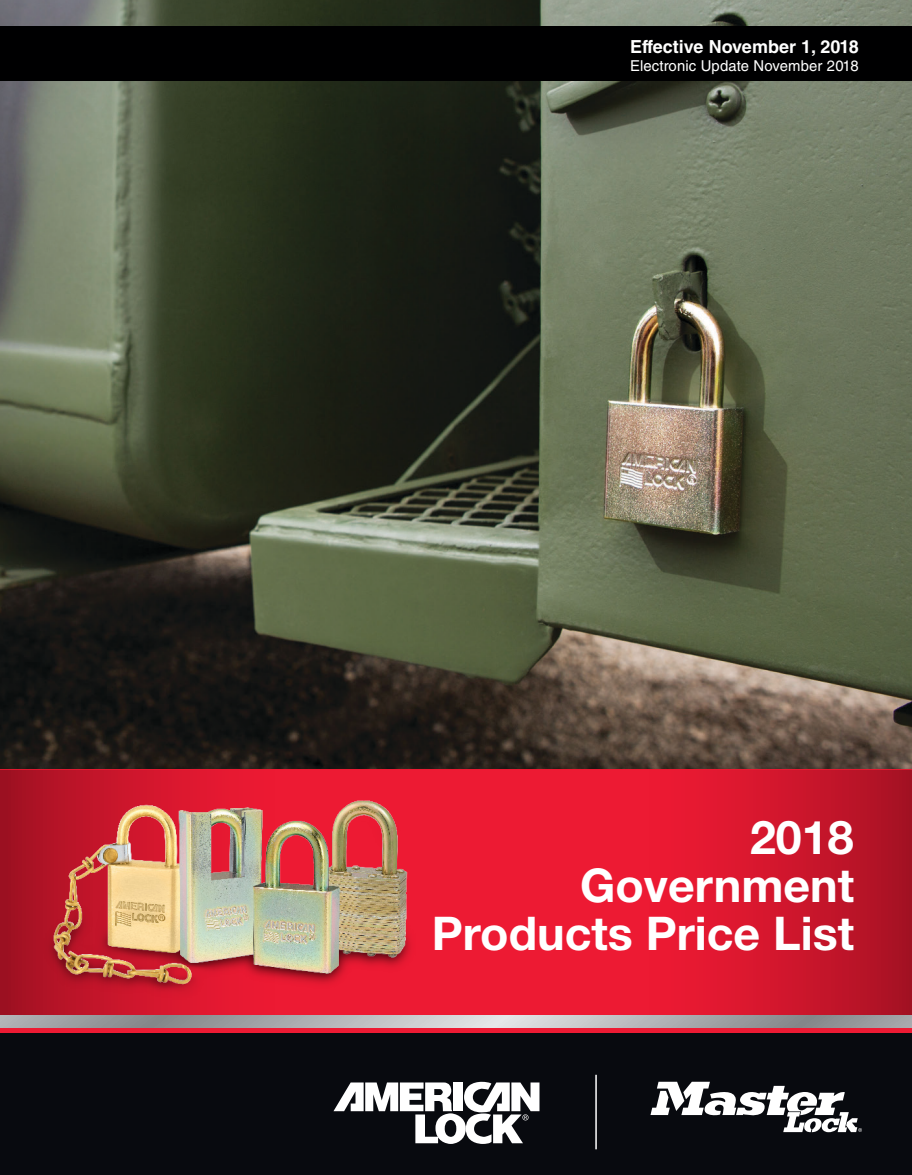
<style>
.page{position:relative;width:912px;height:1175px;background:#fff}
.page>*{position:absolute;margin:0;border:0;box-sizing:border-box;transform-origin:0 0}
.t1{font:700 46.5px/48px "Helvetica Neue LT Std";color:#fff;text-align:right}
.t2{font:700 18px "Helvetica LT Std";color:#fff}
.t3{font:15px "Helvetica LT Std";letter-spacing:.01em;color:#fff}
</style>
<div class="page">
<img style="left:0;top:0;width:911px;height:770px">
<svg style="left:0;top:770px;width:911px;height:245px;background:#d7172e"></svg>
<div style="left:0;top:1032px;width:911px;height:142px;background:#080a0f"></div>
<svg style="left:650px;top:1081px;width:211px;height:51px"></svg>
<div style="left:0;top:1027px;width:911px;height:5px;background:#ed1a33"></div>
<svg style="left:0;top:1015px;width:911px;height:12px;background:#acadb0"></svg>
<svg style="left:333px;top:1081px;width:206px;height:62px"></svg>
<hr style="left:595px;top:1074px;width:1px;height:75px;background:#fff">
<div style="left:440px;top:754px;width:28px;height:260px;background:#ed1a33"></div>
<img style="left:26px;top:754px;width:414px;height:260px">
<div style="left:0;top:26px;width:911px;height:54px;background:#000001"></div>
<p class="t2" style="left:630px;top:35px;width:230px">Effective November 1, 2018</p>
<p class="t3" style="left:630px;top:57px;width:230px">Electronic Update November 2018</p>
<p class="t1" style="left:432px;top:812px;width:423px">2018<br>Government<br>Products Price List</p>
</div>
